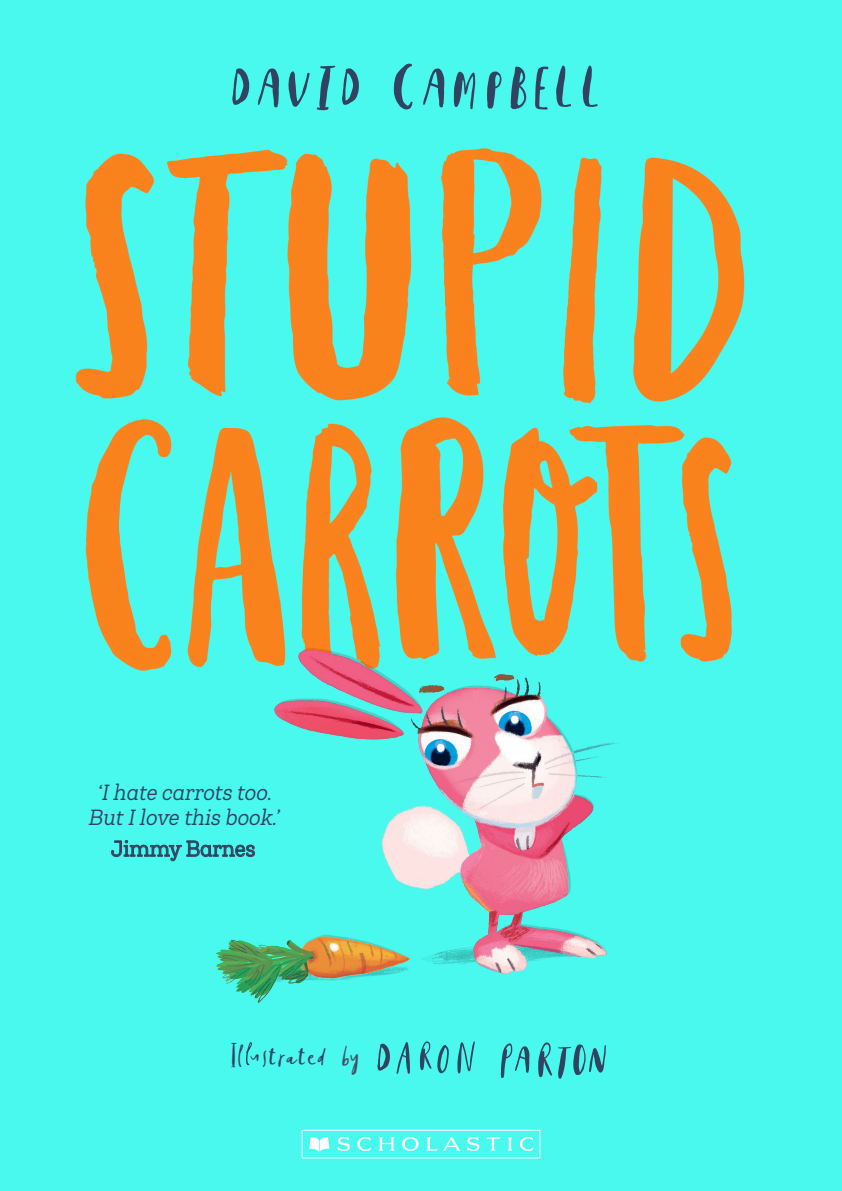
<style>
.page{position:relative;width:842px;height:1191px;background:#49f9ee}
.page>*{position:absolute;margin:0;border:0;box-sizing:border-box;transform-origin:0 0}
.t1{font:78.6px "Happy Tum";color:#324361}
.t2{font:62.5px "Little Bite";color:#324361}
.t3{font:53.4px "Happy Tum";color:#324361}
.t4{font:42.5px "Little Bite";letter-spacing:.055em;color:#324361}
.t5{font:italic 21px/25.2px "Queulat Cnd Soft";color:#324361;text-align:center}
.t6{font:21px "Queulat Cnd Soft";color:#324361}
.s1{color:#424f6c}
.s2{font-family:"Happy Tum";font-size:58px}
.s3{font-family:"Little Bite";font-size:73.8px}
.s4{font-family:"Little Bite";font-size:75.4px}
</style>
<div class="page">
<img style="left:75px;top:148px;width:670px;height:523px">
<svg style="left:246px;top:1042px;width:6px;height:23px"></svg>
<img style="left:196px;top:620px;width:485px;height:384px">
<div style="left:302px;top:1130px;width:238px;height:28px;border:1px solid #fff"></div>
<svg style="left:309px;top:1137px;width:20px;height:14px"></svg>
<svg style="left:338px;top:1137px;width:12px;height:14px"></svg>
<svg style="left:357px;top:1137px;width:14px;height:14px"></svg>
<svg style="left:378px;top:1137px;width:17px;height:13px"></svg>
<svg style="left:467px;top:1137px;width:13px;height:14px"></svg>
<svg style="left:486px;top:1136px;width:15px;height:14px"></svg>
<svg style="left:507px;top:1137px;width:5px;height:13px"></svg>
<svg style="left:519px;top:1137px;width:14px;height:14px"></svg>
<svg style="left:402px;top:1137px;width:17px;height:14px"></svg>
<svg style="left:426px;top:1137px;width:35px;height:14px"></svg>
<svg style="left:111px;top:840px;width:144px;height:21px"></svg>
<p class="t1" style="left:232px;top:40px;width:379px">DAVID CAMPBELL</p>
<p class="t5" style="left:88px;top:779px;width:197px">‘Ihate carrots too.<br>ButIlove this book.’</p>
<p class="t6" style="left:111px;top:835px;width:146px">Jimmy Barnes</p>
<p class="t4" style="left:239px;top:1038px;width:128px">l statd <span class="s1">by</span></p>
<p class="t4" style="left:251px;top:1038px;width:70px">u r e</p>
<p class="t2" style="left:377px;top:1031px;width:105px"><span class="s2">D</span>ARON</p>
<p class="t3" style="left:500px;top:1027px;width:113px"><span class="s3">P</span>A<span class="s4">R</span>TON</p>
</div>
